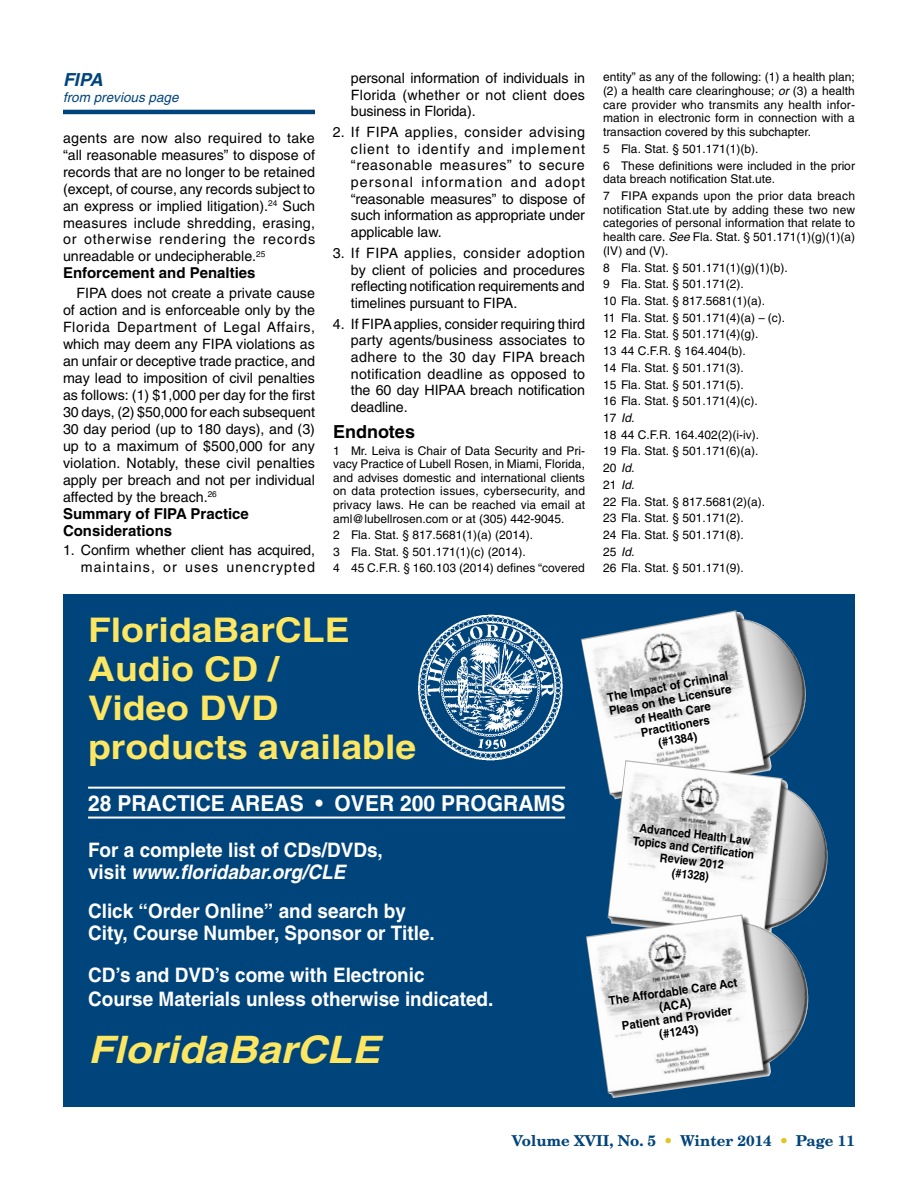
<style>
.page{position:relative;width:918px;height:1188px;background:#fff}
.page>*{position:absolute;margin:0;border:0;box-sizing:border-box;transform-origin:0 0}
.t1{font:italic 700 37.95px "Helvetica";color:#fce662;scale:1.1 1}
.t2{font:700 33.9px/39.2px "Helvetica";color:#fce662;scale:1.1 1}
.t3{font:700 21.9px "Helvetica";color:#fff;scale:.96 1}
.t4{font:700 19.95px/22.8px "Helvetica";color:#fff;scale:.95 1}
.t5{font:700 18px "Helvetica";color:#000}
.t6{font:italic 700 18px "Helvetica";color:#00447c}
.t7{font:700 15px/17px "Helvetica";color:#000}
.t8{font:700 15px "New Century Schlbk";color:#00447c}
.t9{font:14.25px/17px "Helvetica";letter-spacing:-.01em;color:#000;text-align:justify}
.t10{font:italic 13.5px "Helvetica";color:#00447c}
.t11{font:12px/16.6px "Helvetica";color:#000;text-align:justify}
.t12{font:700 12px/13.5px "Helvetica";color:#000;text-align:center;scale:.95 1}
.t13{font:12px/16.6px "Helvetica";letter-spacing:.02em;color:#000}
.t14{font:700 12px/13.5px "Helvetica";color:#000;text-align:center;scale:.9 1}
.s1{font-style:italic}
.s2{color:#e1c622}
</style>
<div class="page">
<hr style="left:63px;top:110px;width:252px;height:4px;background:#00447c">
<div style="left:63px;top:594px;width:792px;height:513px;background:#00447c"></div>
<hr style="left:88px;top:787px;width:477px;height:2px;background:#fff">
<hr style="left:88px;top:817px;width:477px;height:2px;background:#fff">
<img style="left:418px;top:614px;width:145px;height:147px">
<img style="left:581px;top:610px;width:225px;height:175px">
<img style="left:608px;top:760px;width:220px;height:154px">
<img style="left:586px;top:914px;width:223px;height:184px">
<p class="t6" style="left:63px;top:69px;width:41px">FIPA</p>
<p class="t10" style="left:63px;top:90px;width:117px">from previous page</p>
<p class="t9" style="left:63px;top:129px;width:254px">agents are now also required to take “all reasonable measures” to dispose of records that are no longer to be retained (except, of course, any records subject to an express or implied litigation).<sup>24</sup> Such measures include shredding, erasing, or otherwise rendering the records unreadable or undecipherable.<sup>25</sup></p>
<p class="t7" style="left:63px;top:264px;width:194px">Enforcement and Penalties</p>
<p class="t9" style="left:63px;top:285px;width:254px;text-indent:13px">FIPA does not create a private cause of action and is enforceable only by the Florida Department of Legal Affairs, which may deem any FIPA violations as an unfair or deceptive trade practice, and may lead to imposition of civil penalties as follows: (1) $1,000 per day for the first 30 days, (2) $50,000 for each subsequent 30 day period (up to 180 days), and (3) up to a maximum of $500,000 for any violation. Notably, these civil penalties apply per breach and not per individual affected by the breach.<sup>26</sup></p>
<p class="t7" style="left:63px;top:505px;width:187px">Summary of FIPA Practice<br>Considerations</p>
<p class="t9" style="left:63px;top:542px;width:253px;text-align:right">1. Confirm whether client has acquired, maintains, or uses unencrypted</p>
<p class="t9" style="left:351px;top:70px;width:236px">personal information of individuals in Florida (whether or not client does business in Florida).</p>
<p class="t9" style="left:351px;top:124px;width:236px;text-indent:-18px">2. If FIPA applies, consider advising client to identify and implement “reasonable measures” to secure personal information and adopt “reasonable measures” to dispose of such information as appropriate under applicable law.</p>
<p class="t9" style="left:351px;top:245px;width:236px;text-indent:-18px">3. If FIPA applies, consider adoption by client of policies and procedures reflecting notification requirements and timelines pursuant to FIPA.</p>
<p class="t9" style="left:351px;top:315px;width:236px;text-indent:-18px">4. If FIPA applies, consider requiring third party agents/business associates to adhere to the 30 day FIPA breach notification deadline as opposed to the 60 day HIPAA breach notification deadline.</p>
<p class="t5" style="left:333px;top:421px;width:84px">Endnotes</p>
<p class="t11" style="left:333px;top:444px;width:254px;line-height:13.6px">1 Mr. Leiva is Chair of Data Security and Pri&shy;vacy Practice of Lubell Rosen, in Miami, Florida, and advises domestic and international clients on data protection issues, cybersecurity, and privacy laws. He can be reached via email at aml@lubellrosen.com or at (305) 442-9045.</p>
<p class="t11" style="left:333px;top:527px;width:253px;text-align:left">2 Fla. Stat. § 817.5681(1)(a) (2014).<br>3 Fla. Stat. § 501.171(1)(c) (2014).<br>4 45 C.F.R. § 160.103 (2014) defines “covered</p>
<h2 class="t2" style="left:88px;top:610px;width:300px">FloridaBarCLE<br>Audio CD /<br>Video DVD products available</h2>
<h3 class="t3" style="left:88px;top:790px;width:498px">28 PRACTICE AREAS • OVER 200 PROGRAMS</h3>
<h3 class="t4" style="left:88px;top:838px;width:312px">For a complete list of CDs/DVDs, visit <span class="s1">www.floridabar.org/CLE</span></h3>
<h3 class="t4" style="left:88px;top:899px;width:367px">Click “Order Online” and search by<br>City, Course Number, Sponsor or Title.</h3>
<h3 class="t4" style="left:88px;top:963px;width:428px;line-height:24px">CD’s and DVD’s come with Electronic<br>Course Materials unless otherwise indicated.</h3>
<h1 class="t1" style="left:88px;top:1026px;width:267px">FloridaBarCLE</h1>
<p class="t11" style="left:603px;top:70px;width:254px;line-height:13.6px">entity” as any of the following: (1) a health plan; (2) a health care clearinghouse; <span class="s1">or</span> (3) a health care provider who transmits any health infor&shy;mation in electronic form in connection with a transaction covered by this subchapter.</p>
<p class="t11" style="left:603px;top:140px;width:253px">5 Fla. Stat. § 501.171(1)(b).<br>6 These definitions were included in the prior</p>
<p class="t13" style="left:603px;top:171px;width:254px">data breach notification Stat.ute.<br>7 FIPA expands upon the prior data breach</p>
<p class="t11" style="left:603px;top:203px;width:254px;line-height:13.6px">notification Stat.ute by adding these two new categories of personal information that relate to health care. <span class="s1">See</span> Fla. Stat. § 501.171(1)(g)(1)(a) (IV) and (V).</p>
<p class="t11" style="left:603px;top:259px;width:186px;text-align:left">8 Fla. Stat. § 501.171(1)(g)(1)(b).<br>9 Fla. Stat. § 501.171(2).<br>10 Fla. Stat. § 817.5681(1)(a).<br>11 Fla. Stat. § 501.171(4)(a) – (c).<br>12 Fla. Stat. § 501.171(4)(g).<br>13 44 C.F.R. § 164.404(b).<br>14 Fla. Stat. § 501.171(3).<br>15 Fla. Stat. § 501.171(5).<br>16 Fla. Stat. § 501.171(4)(c).<br>17 <span class="s1">Id.<br></span>18 44 C.F.R. 164.402(2)(i-iv).<br>19 Fla. Stat. § 501.171(6)(a).<br>20 <span class="s1">Id.<br></span>21 <span class="s1">Id.<br></span>22 Fla. Stat. § 817.5681(2)(a).<br>23 Fla. Stat. § 501.171(2).<br>24 Fla. Stat. § 501.171(8).<br>25 <span class="s1">Id.<br></span>26 Fla. Stat. § 501.171(9).</p>
<p class="t12" style="left:605px;top:691px;width:132px;rotate:-11deg">The Impact of Criminal<br>Pleas on the Licensure of Health Care<br>Practitioners<br>(#1384)</p>
<p class="t14" style="left:635px;top:820px;width:137px;rotate:7deg">Advanced Health Law<br>Topics and Certifi cation<br>Review 2012<br>(#1328)</p>
<p class="t12" style="left:608px;top:994px;width:138px;rotate:-8deg">The Affordable Care Act (ACA)<br>Patient and Provider (#1243)</p>
<p class="t8" style="left:512px;top:1131px;width:345px">Volume XVII, No. 5 <span class="s2">•</span> Winter 2014 <span class="s2">•</span> Page 11</p>
</div>
